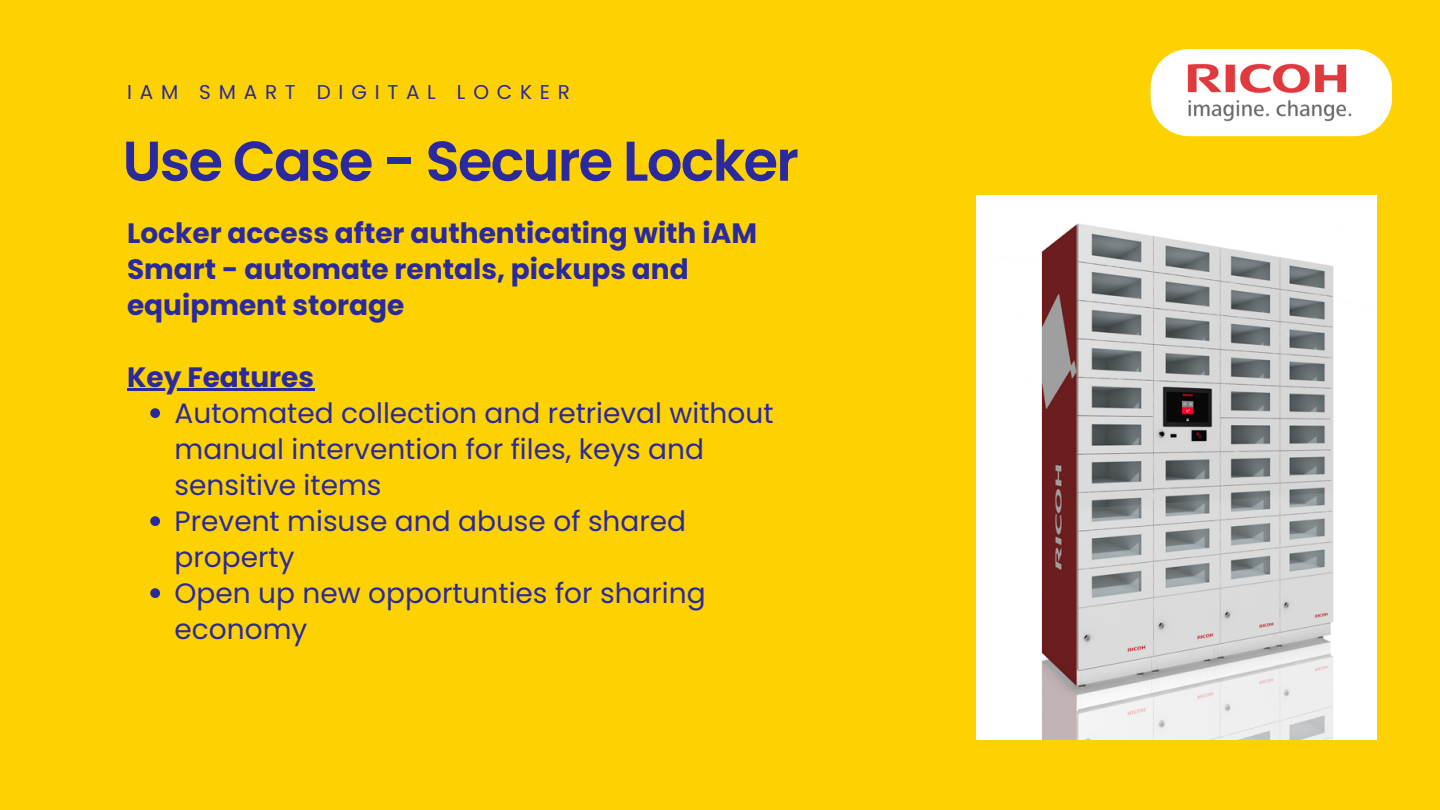
<style>
.page{position:relative;width:1440px;height:810px;background:#fed200}
.page>*{position:absolute;margin:0;border:0;box-sizing:border-box;transform-origin:0 0}
.t1{font:600 56px "Poppins";letter-spacing:-.03em;color:#2b299e}
.t2{font:28px/36px "Poppins";color:#2b299e}
.t3{font:700 28px/36px "Poppins";color:#2b299e}
.t4{font:20px "Poppins";letter-spacing:.39em;color:#2b299e}
</style>
<div class="page">
<svg style="left:1151px;top:49px;width:241px;height:87px;background:#fef9e1"></svg>
<img style="left:977px;top:196px;width:400px;height:544px">
<img style="left:1185px;top:62px;width:168px;height:61px">
<svg style="left:150px;top:408px;width:10px;height:10px"></svg>
<svg style="left:150px;top:516px;width:10px;height:10px"></svg>
<svg style="left:150px;top:588px;width:10px;height:10px"></svg>
<hr style="left:127px;top:388px;width:187px;height:2px;background:#2b299e">
<p class="t4" style="left:127px;top:78px;width:445px">IAM SMART DIGITAL LOCKER</p>
<p class="t1" style="left:123px;top:122px;width:678px">Use Case - Secure Locker</p>
<p class="t3" style="left:127px;top:215px;width:632px">Locker access after authenticating with iAM<br>Smart - automate rentals, pickups and equipment storage</p>
<p class="t3" style="left:127px;top:359px;width:189px">Key Features</p>
<p class="t2" style="left:175px;top:395px;width:600px">Automated collection and retrieval without manual intervention for files, keys and sensitive items</p>
<p class="t2" style="left:175px;top:503px;width:513px">Prevent misuse and abuse of shared property</p>
<p class="t2" style="left:175px;top:575px;width:533px">Open up new opportunties for sharing economy</p>
</div>
